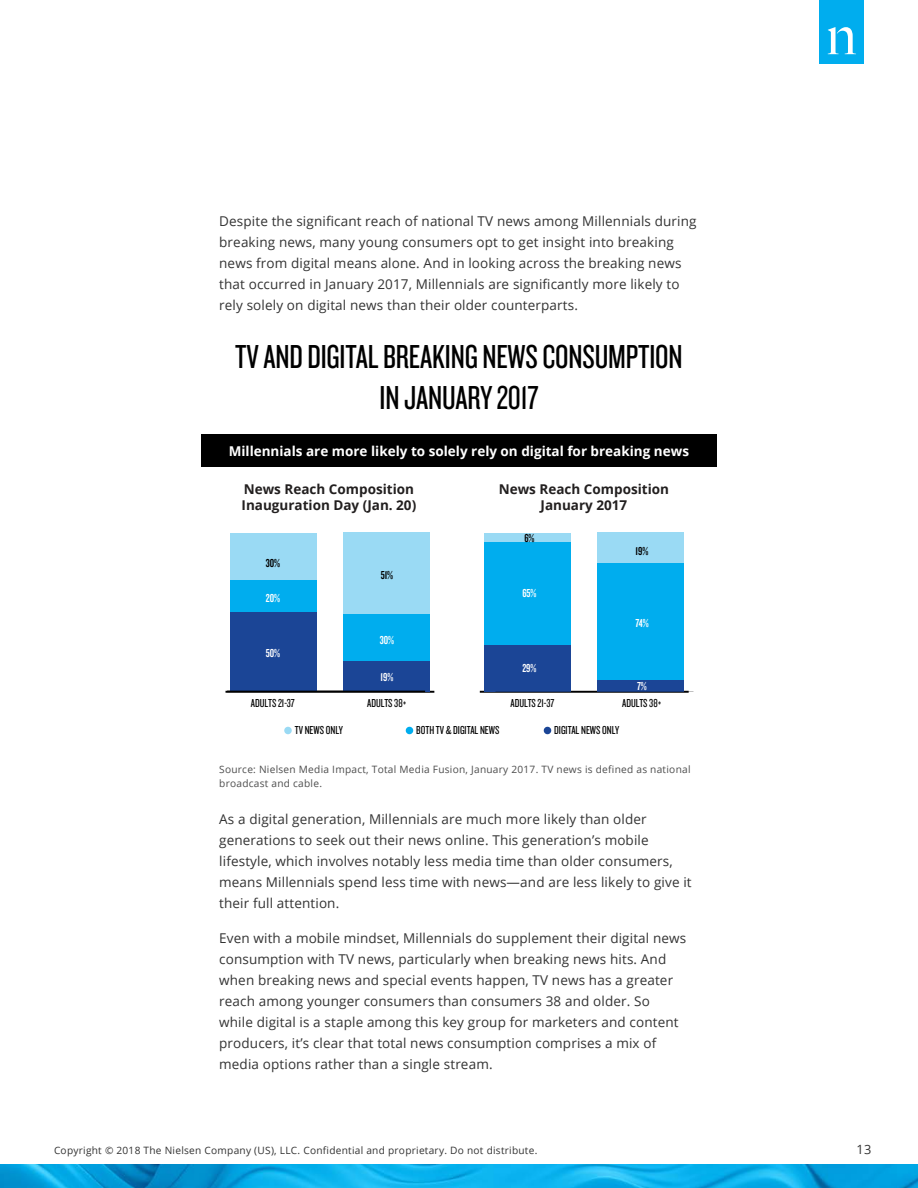
<style>
.page{position:relative;width:918px;height:1188px;background:#fff}
.page>*{position:absolute;margin:0;border:0;box-sizing:border-box;transform-origin:0 0}
.Body_copy{font:34.5px/40.5px "Knockout 28 Junior Feathrwt";letter-spacing:-.005em;color:#000;text-align:center}
.Body_copy-2{font:13.5px/21px "Open Sans";letter-spacing:.01em;color:#333}
.t1{font:700 13.5px/16.2px "Open Sans";color:#221f1f}
.t2{font:700 13.5px "Open Sans";color:#fff}
.t3{font:12.75px "Open Sans";color:#333}
.t4{font:12px "Knockout 28 Junior Feathrwt";color:#000}
.t5{font:12px "Knockout 48 Featherweight";color:#fff}
.t6{font:12px "Knockout 48 Featherweight";color:#000}
.Source_Footnote{font:10.2px/13.5px "Open Sans";letter-spacing:.025em;color:#4d4d4d}
.t7{font:10.2px "Open Sans";letter-spacing:.025em;color:#333}
</style>
<div class="page">
<img style="left:0;top:1164px;width:918px;height:24px">
<div style="left:820px;top:0;width:44px;height:63px;background:#00adee"></div>
<svg style="left:828px;top:27px;width:28px;height:27px"></svg>
<div style="left:201px;top:434px;width:516px;height:32px;background:#000"></div>
<div style="left:284px;top:727px;width:8px;height:7px;background:#9adaf4;border-radius:50%"></div>
<div style="left:406px;top:727px;width:7px;height:7px;background:#00adee;border-radius:50%"></div>
<div style="left:544px;top:727px;width:7px;height:7px;background:#1b4596;border-radius:50%"></div>
<hr style="left:226px;top:691px;width:208px;height:2px;background:#000">
<div style="left:230px;top:533px;width:87px;height:48px;background:#9adaf4"></div>
<div style="left:343px;top:533px;width:86px;height:81px;background:#9adaf4"></div>
<div style="left:230px;top:581px;width:87px;height:31px;background:#00adee"></div>
<div style="left:343px;top:614px;width:86px;height:48px;background:#00adee"></div>
<div style="left:230px;top:612px;width:87px;height:80px;background:#1b4596"></div>
<div style="left:343px;top:662px;width:86px;height:30px;background:#1b4596"></div>
<hr style="left:480px;top:691px;width:209px;height:2px;background:#000">
<div style="left:485px;top:533px;width:86px;height:9px;background:#9adaf4"></div>
<div style="left:597px;top:533px;width:87px;height:30px;background:#9adaf4"></div>
<div style="left:485px;top:542px;width:86px;height:104px;background:#00adee"></div>
<div style="left:597px;top:563px;width:87px;height:118px;background:#00adee"></div>
<div style="left:485px;top:646px;width:86px;height:46px;background:#1b4596"></div>
<div style="left:597px;top:681px;width:87px;height:11px;background:#1b4596"></div>
<hr style="left:227px;top:691px;width:198px;height:1px;background:#000">
<p class="Body_copy-2" style="left:219px;top:210px;width:479px">Despite the significant reach of national TV news among Millennials during breaking news, many young consumers opt to get insight into breaking news from digital means alone. And in looking across the breaking news that occurred in January 2017, Millennials are significantly more likely to rely solely on digital news than their older counterparts.</p>
<p class="Body_copy" style="left:235px;top:335px;width:449px">TV AND DIGITAL BREAKING NEWS CONSUMPTION<br>IN JANUARY 2017</p>
<p class="t2" style="left:229px;top:442px;width:462px">Millennials are more likely to solely rely on digital for breaking news</p>
<p class="t1" style="left:242px;top:480px;width:176px">News Reach Composition<br>Inauguration Day (Jan. 20)</p>
<p class="t1" style="left:499px;top:480px;width:172px;text-align:center">News Reach Composition<br>January 2017</p>
<p class="t6" style="left:266px;top:556px;width:16px">30%</p>
<p class="t5" style="left:266px;top:590px;width:16px">20%</p>
<p class="t5" style="left:266px;top:646px;width:16px">50%</p>
<p class="t6" style="left:381px;top:568px;width:14px">51%</p>
<p class="t5" style="left:380px;top:632px;width:16px">30%</p>
<p class="t5" style="left:381px;top:670px;width:14px">19%</p>
<p class="t6" style="left:524px;top:530px;width:12px">6%</p>
<p class="t5" style="left:522px;top:586px;width:16px">65%</p>
<p class="t5" style="left:522px;top:661px;width:16px">29%</p>
<p class="t6" style="left:636px;top:544px;width:14px">19%</p>
<p class="t5" style="left:635px;top:616px;width:15px">74%</p>
<p class="t5" style="left:637px;top:679px;width:11px">7%</p>
<p class="t4" style="left:251px;top:696px;width:45px">ADULTS 21-37</p>
<p class="t4" style="left:367px;top:696px;width:41px">ADULTS 38+</p>
<p class="t4" style="left:510px;top:696px;width:45px">ADULTS 21-37</p>
<p class="t4" style="left:622px;top:696px;width:41px">ADULTS 38+</p>
<p class="t4" style="left:295px;top:723px;width:50px">TV NEWS ONLY</p>
<p class="t4" style="left:416px;top:723px;width:85px">BOTH TV &amp; DIGITAL NEWS</p>
<p class="t4" style="left:554px;top:723px;width:67px">DIGITAL NEWS ONLY</p>
<p class="Source_Footnote" style="left:219px;top:763px;width:473px">Source: Nielsen Media Impact, Total Media Fusion, January 2017. TV news is defined as national broadcast and cable.</p>
<p class="Body_copy-2" style="left:219px;top:809px;width:474px">As a digital generation, Millennials are much more likely than older generations to seek out their news online. This generation’s mobile lifestyle, which involves notably less media time than older consumers, means Millennials spend less time with news—and are less likely to give it their full attention.</p>
<p class="Body_copy-2" style="left:219px;top:927px;width:469px">Even with a mobile mindset, Millennials do supplement their digital news consumption with TV news, particularly when breaking news hits. And when breaking news and special events happen, TV news has a greater reach among younger consumers than consumers 38 and older. So while digital is a staple among this key group for marketers and content producers, it’s clear that total news consumption comprises a mix of media options rather than a single stream.</p>
<p class="t7" style="left:54px;top:1144px;width:485px">Copyright © 2018 The Nielsen Company (US), LLC. Confidential and proprietary. Do not distribute.</p>
<p class="t3" style="left:856px;top:1141px;width:16px">13</p>
</div>
